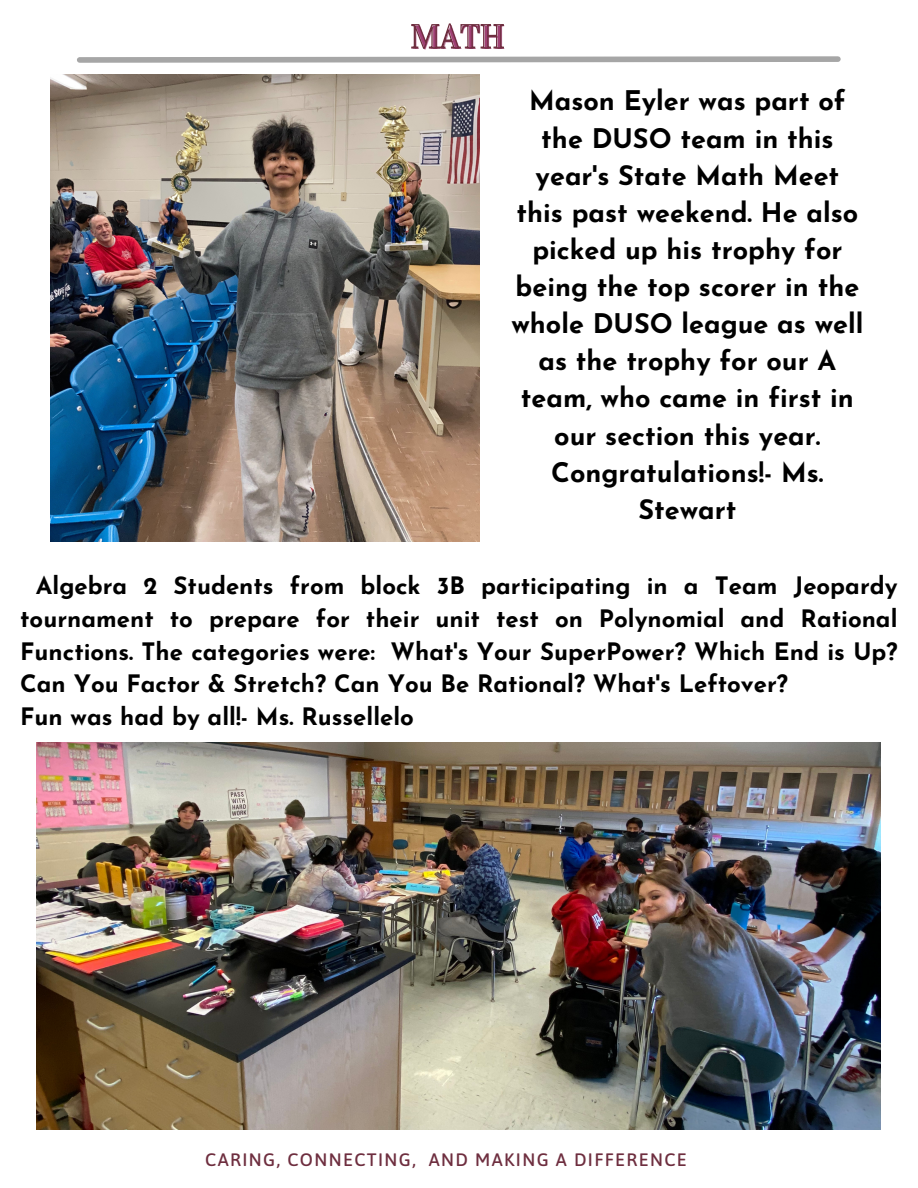
<style>
.page{position:relative;width:918px;height:1188px;background:#fff}
.page>*{position:absolute;margin:0;border:0;box-sizing:border-box;transform-origin:0 0}
.t1{font:33.3px "Vidaloka";color:#9f3f73}
.t2{font:700 27px/37.2px "Josefin Sans";color:#000;text-align:center}
.t3{font:700 24px/32.7px "Josefin Sans";color:#000;text-align:justify}
.t4{font:500 18px "Asap";letter-spacing:.075em;color:#6e2e3f}
</style>
<div class="page">
<svg style="left:77px;top:23px;width:764px;height:40px"></svg>
<img style="left:37px;top:742px;width:844px;height:387px">
<img style="left:51px;top:75px;width:428px;height:467px">
<p class="t1" style="left:412px;top:18px;width:95px">MATH</p>
<p class="t2" style="left:511px;top:85px;width:353px">Mason Eyler was part of the DUSO team in this year's State Math Meet this past weekend. He also picked up his trophy for being the top scorer in the whole DUSO league as well as the trophy for our A team, who came in first in our section this year.<br>Congratulations!- Ms.<br>Stewart</p>
<p class="t3" style="left:20px;top:572px;width:879px;text-indent:16px">Algebra 2 Students from block 3B participating in a Team Jeopardy tournament to prepare for their unit test on Polynomial and Rational Functions. The categories were: What's Your SuperPower? Which End is Up?<br>Can You Factor &amp; Stretch? Can You Be Rational? What's Leftover?</p>
<p class="t3" style="left:20px;top:703px;width:395px">Fun was had by all!- Ms. Russellelo</p>
<p class="t4" style="left:205px;top:1149px;width:483px">CARING, CONNECTING, AND MAKING A DIFFERENCE</p>
</div>
